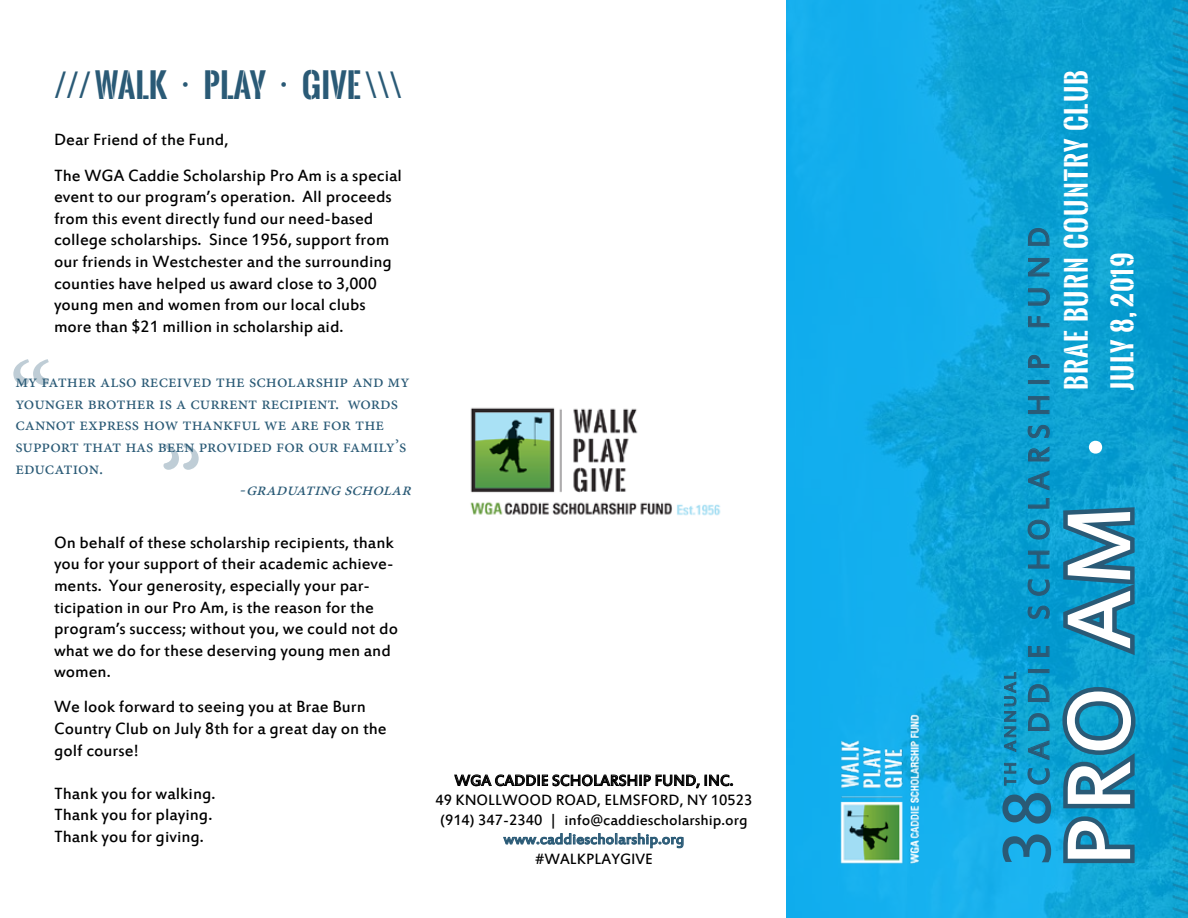
<style>
.page{position:relative;width:1188px;height:918px;background:#fff}
.page>*{position:absolute;margin:0;border:0;box-sizing:border-box;transform-origin:0 0}
.t1{font:127.5px "Minion Pro";color:#fff}
.t2{font:112.5px "Minion Pro";color:#2a5a76}
.t3{font:98.7px "Estrangelo Edessa";color:#fff}
.t4{font:75px "Estrangelo Edessa";color:#2a5a76}
.t5{font:700 33px "Oswald Stencil";color:#2a5a76}
.t6{font:32.4px "Estrangelo Edessa";letter-spacing:.245em;color:#2a5a76}
.t7{font:700 30px "Oswald Stencil";color:#2a5a76}
.t8{font:700 27.3px "Oswald Stencil";letter-spacing:.045em;color:#fff}
.t9{font:700 26.25px "Oswald Stencil";color:#fff}
.t10{font:18px/21.6px "Estrangelo Edessa";color:#000}
.t11{font:18px/21.6px "Minion Pro";color:#2a5a76}
.t12{font:italic 18px "Minion Pro";color:#2a5a76}
.t13{font:17.85px "Estrangelo Edessa";letter-spacing:.145em;color:#2a5a76}
.t14{font:16.5px/19.5px "Estrangelo Edessa";color:#000;text-align:center}
.t15{font:16.5px "Estrangelo Edessa";color:#2a5a76}
.s1{font-size:30px}
.s2{font-family:"Minion Pro";font-weight:400;font-size:45px}
.s3{font-style:normal}
.s4{font-size:26.55px}
</style>
<div class="page">
<img style="left:470px;top:407px;width:251px;height:109px">
<svg style="left:454px;top:774px;width:280px;height:14px"></svg>
<svg style="left:503px;top:833px;width:181px;height:16px"></svg>
<img style="left:787px;top:0;width:400px;height:918px">
<svg style="left:1056px;top:681px;width:86px;height:187px;background:#1c7ea5"></svg>
<svg style="left:1028px;top:768px;width:22px;height:16px"></svg>
<svg style="left:1028px;top:740px;width:21px;height:20px"></svg>
<svg style="left:1028px;top:713px;width:21px;height:18px"></svg>
<svg style="left:1028px;top:684px;width:21px;height:18px"></svg>
<div style="left:1028px;top:669px;width:21px;height:4px;border:1px solid #2a5a76"></div>
<svg style="left:998px;top:498px;width:172px;height:164px;background:#128ebb"></svg>
<svg style="left:1028px;top:471px;width:21px;height:19px"></svg>
<svg style="left:1028px;top:447px;width:21px;height:14px"></svg>
<svg style="left:1028px;top:425px;width:22px;height:13px"></svg>
<svg style="left:1028px;top:396px;width:21px;height:18px"></svg>
<div style="left:1028px;top:380px;width:21px;height:4px;border:1px solid #2a5a76"></div>
<svg style="left:1028px;top:355px;width:21px;height:13px"></svg>
<svg style="left:1028px;top:316px;width:21px;height:11px"></svg>
<svg style="left:1028px;top:288px;width:22px;height:17px"></svg>
<svg style="left:1028px;top:258px;width:21px;height:18px"></svg>
<svg style="left:1028px;top:228px;width:21px;height:18px"></svg>
<svg style="left:1004px;top:763px;width:12px;height:23px"></svg>
<svg style="left:1004px;top:672px;width:12px;height:80px"></svg>
<img style="left:840px;top:713px;width:83px;height:151px">
<h3 class="t5" style="left:54px;top:61px;width:309px"><span class="s1">///</span>WALK <span class="s2">.</span> PLAY <span class="s2">.</span> GIVE</h3>
<p class="t10" style="left:54px;top:123px;width:350px;line-height:35.1px">Dear Friend of the Fund,<br>The WGA Caddie Scholarship Pro Am is a special</p>
<p class="t10" style="left:54px;top:187px;width:339px">event to our program’s operation. All proceeds from this event directly fund our need-based college scholarships. Since 1956, support from our friends in Westchester and the surrounding counties have helped us award close to 3,000 young men and women from our local clubs more than $21 million in scholarship aid.</p>
<h2 class="t2" style="left:9px;top:328px;width:46px">“</h2>
<p class="t11" style="left:15px;top:371px;width:396px">my father also received the scholarship and my younger brother is a current recipient. words cannot express how thankful we are for the support that has been provided for our family’s education.</p>
<p class="t12" style="left:240px;top:477px;width:179px"><span class="s3">-</span> graduatingscholar</p>
<p class="t10" style="left:54px;top:533px;width:346px">On behalf of these scholarship recipients, thank you for your support of their academic achieve&shy;ments. Your generosity, especially your par&shy;ticipation in our Pro Am, is the reason for the program’s success; without you, we could not do what we do for these deserving young men and women.</p>
<p class="t10" style="left:54px;top:697px;width:334px">We look forward to seeing you at Brae Burn<br>Country Club on July 8th for a great day on the golf course!</p>
<p class="t10" style="left:54px;top:784px;width:163px">Thank you for walking.<br>Thank you for playing.<br>Thank you for giving.</p>
<p class="t14" style="left:435px;top:772px;width:319px">WGA CADDIE SCHOLARSHIP FUND, INC.<br>49 KNOLLWOOD ROAD, ELMSFORD, NY 10523 (914) 347-2340 | info@caddiescholarship.org</p>
<p class="t15" style="left:504px;top:831px;width:182px">www.caddiescholarship.org</p>
<p class="t14" style="left:535px;top:850px;width:119px">#WALKPLAYGIVE</p>
<p class="t13" style="left:1001px;top:786px;width:115px;rotate:-90deg">th annual</p>
<h3 class="t6" style="left:1023px;top:786px;width:561px;rotate:-90deg">caddie scholarship fund</h3>
<h3 class="t4" style="left:990px;top:867px;width:79px;rotate:-90deg">38</h3>
<h3 class="t8" style="left:1056px;top:390px;width:321px;rotate:-90deg">brae burn country club</h3>
<h3 class="t9" style="left:1103px;top:390px;width:139px;rotate:-90deg"><span class="s4">july</span> 8, 2019</h3>
<h1 class="t1" style="left:1011px;top:458px;width:24px;rotate:-90deg">.</h1>
<h3 class="t3" style="left:1051px;top:867px;width:364px;rotate:-90deg">pro am</h3>
<h3 class="t7" style="left:1165px;top:919px;width:926px;rotate:-90deg">///////////////////////////////////////////////////////////////////////////</h3>
</div>
